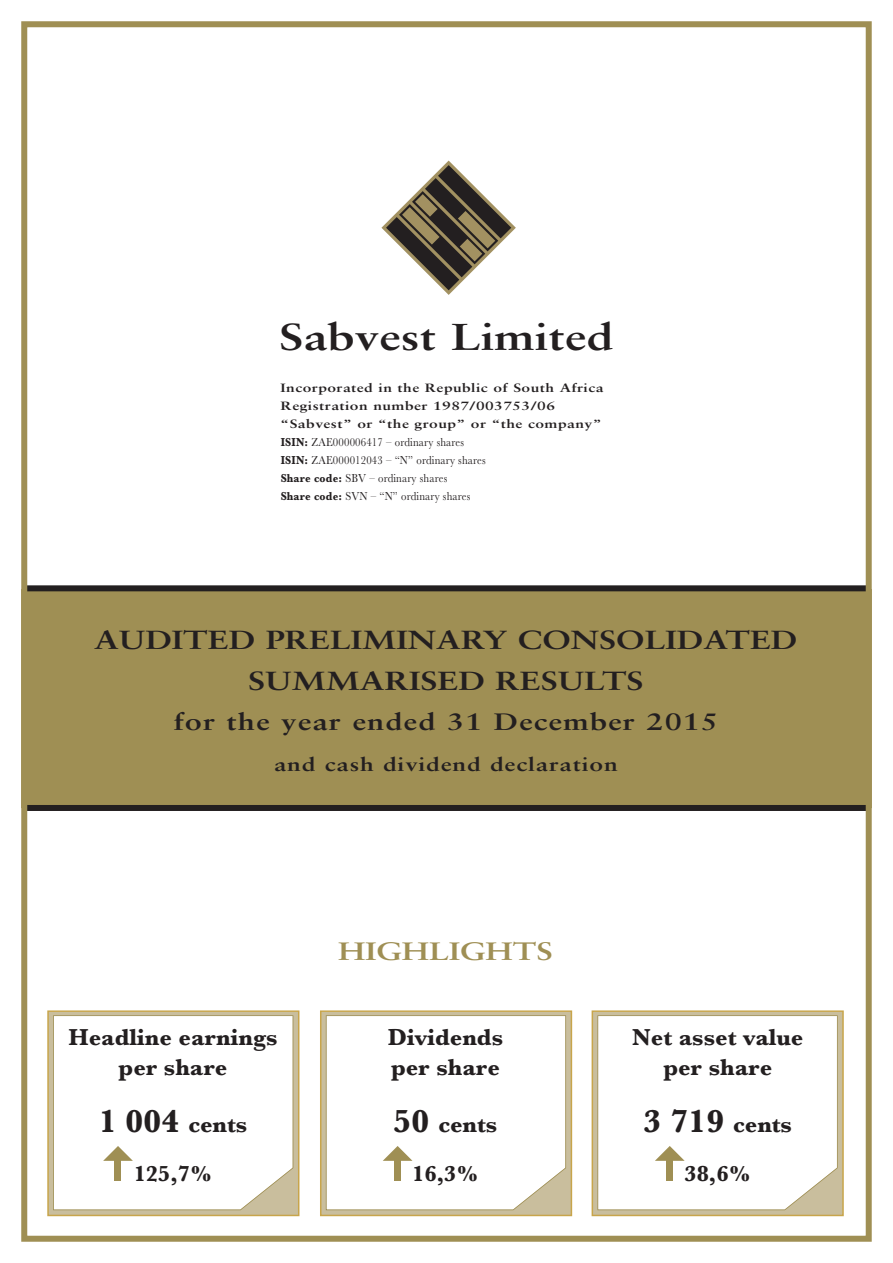
<style>
.page{position:relative;width:893px;height:1263px;background:#fff}
.page>*{position:absolute;margin:0;border:0;box-sizing:border-box;transform-origin:0 0}
.t1{font:700 37.5px "Sabon";color:#231f20;scale:1.3 1}
.t2{font:700 26.25px/40.3px "Sabon";color:#231f20;text-align:center;scale:1.3 1}
.t3{font:700 25.2px "Sabon";color:#9f8f54;scale:1.3 1}
.t4{font:700 24px/30px "Baskerville";color:#231f20;text-align:center}
.t5{font:700 23.7px "Sabon";letter-spacing:.035em;color:#231f20;scale:1.3 1}
.t6{font:700 22.5px "Baskerville";color:#231f20}
.t7{font:700 19.05px "Sabon";letter-spacing:.035em;color:#231f20;scale:1.3 1}
.t8{font:12px/18px "Baskerville";letter-spacing:.015em;color:#231f20;scale:.9 1}
.t9{font:700 12px/18px "Sabon";letter-spacing:.03em;color:#231f20;scale:1.3 1}
.s1{font-weight:700}
.s2{font-size:33px}
</style>
<div class="page">
<svg style="left:323px;top:1013px;width:246px;height:200px;background:#c7bb99"></svg>
<div style="left:320px;top:1010px;width:252px;height:206px;border:2px solid #c8a54b"></div>
<svg style="left:326px;top:1015px;width:240px;height:195px"></svg>
<div style="left:593px;top:1012px;width:249px;height:203px;background:#c9be9d"></div>
<div style="left:592px;top:1010px;width:252px;height:206px;border:2px solid #c8a54b"></div>
<div style="left:597px;top:1015px;width:241px;height:195px;background:#fff"></div>
<div style="left:22px;top:590px;width:849px;height:217px;background:#9f8f54"></div>
<svg style="left:381px;top:161px;width:135px;height:134px"></svg>
<div style="left:49px;top:1012px;width:249px;height:203px;background:#c9be9d"></div>
<div style="left:47px;top:1010px;width:252px;height:206px;border:2px solid #c8a54b"></div>
<div style="left:53px;top:1015px;width:240px;height:195px;background:#fff"></div>
<div style="left:23px;top:585px;width:848px;height:6px;background:#231f20"></div>
<div style="left:23px;top:805px;width:848px;height:6px;background:#231f20"></div>
<div style="left:114px;top:1158px;width:7px;height:23px;background:#9f8f54"></div>
<svg style="left:103px;top:1146px;width:30px;height:15px"></svg>
<div style="left:394px;top:1158px;width:7px;height:23px;background:#9f8f54"></div>
<svg style="left:383px;top:1146px;width:29px;height:15px"></svg>
<div style="left:666px;top:1158px;width:7px;height:23px;background:#9f8f54"></div>
<svg style="left:655px;top:1146px;width:30px;height:15px"></svg>
<div style="left:21px;top:21px;width:851px;height:1221px;border:6px solid #9f8f54"></div>
<h1 class="t1" style="left:279px;top:321px;width:259px">Sabvest Limited</h1>
<p class="t9" style="left:281px;top:380px;width:250px">Incorporated in the Republic of South Africa<br>Registration number 1987/003753/06 “Sabvest” or “the group” or “the company”</p>
<p class="t8" style="left:281px;top:433px;width:229px"><span class="s1">ISIN:</span> ZAE000006417 – ordinary shares <span class="s1">ISIN:</span> ZAE000012043 – “N” ordinary shares <span class="s1">Share code:</span> SBV – ordinary shares<br><span class="s1">Share code:</span> SVN – “N” ordinary shares</p>
<h2 class="t2" style="left:94px;top:622px;width:542px">AUDITED PRELIMINARY CONSOLIDATED<br>SUMMARISED RESULTS</h2>
<h3 class="t5" style="left:173px;top:712px;width:421px">for the year ended 31 December 2015</h3>
<h3 class="t7" style="left:274px;top:756px;width:266px">and cash dividend declaration</h3>
<h3 class="t4" style="left:68px;top:1022px;width:211px">Headline earnings per share</h3>
<h3 class="t4" style="left:99px;top:1109px;width:150px"><span class="s2">1 004</span> cents</h3>
<h3 class="t6" style="left:134px;top:1160px;width:80px">125,7%</h3>
<h3 class="t3" style="left:338px;top:941px;width:166px">HIGHLIGHTS</h3>
<h3 class="t4" style="left:388px;top:1022px;width:117px;text-align:left">Dividends per share</h3>
<h3 class="t4" style="left:394px;top:1109px;width:105px"><span class="s2">50</span> cents</h3>
<h3 class="t6" style="left:412px;top:1160px;width:68px">16,3%</h3>
<h3 class="t4" style="left:632px;top:1022px;width:173px">Net asset value per share</h3>
<h3 class="t4" style="left:643px;top:1109px;width:150px"><span class="s2">3 719</span> cents</h3>
<h3 class="t6" style="left:685px;top:1160px;width:68px">38,6%</h3>
</div>
